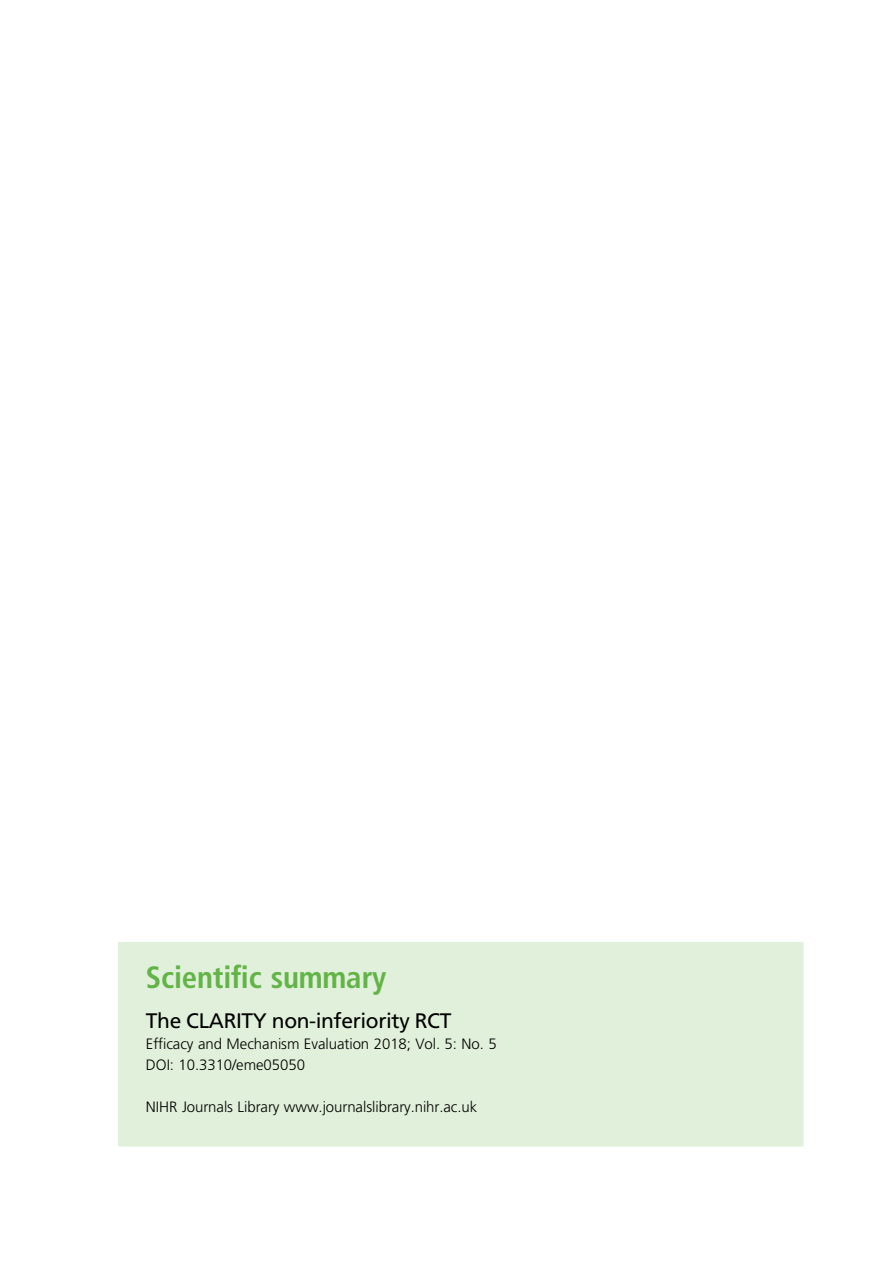
<style>
.page{position:relative;width:893px;height:1263px;background:#fff}
.page>*{position:absolute;margin:0;border:0;box-sizing:border-box;transform-origin:0 0}
.t1{font:30.75px "Adv TT24 c 3 cae 3.B";color:#62b447}
.t2{font:21px "Adv TT118 e 7927";letter-spacing:-.015em;color:#000}
.t3{font:15px/21px "Adv T Tebabd 7 da";color:#000}
</style>
<div class="page">
<div style="left:119px;top:943px;width:684px;height:203px;background:#e1f0da"></div>
<h1 class="t1" style="left:146px;top:966px;width:242px">Scientific summary</h1>
<h2 class="t2" style="left:146px;top:1012px;width:307px">The CLARITY non-inferiority RCT</h2>
<p class="t3" style="left:146px;top:1035px;width:352px">Efficacy and Mechanism Evaluation 2018; Vol. 5: No. 5<br>DOI: 10.3310/eme05050</p>
<p class="t3" style="left:146px;top:1098px;width:333px">NIHR Journals Library www.journalslibrary.nihr.ac.uk</p>
</div>
